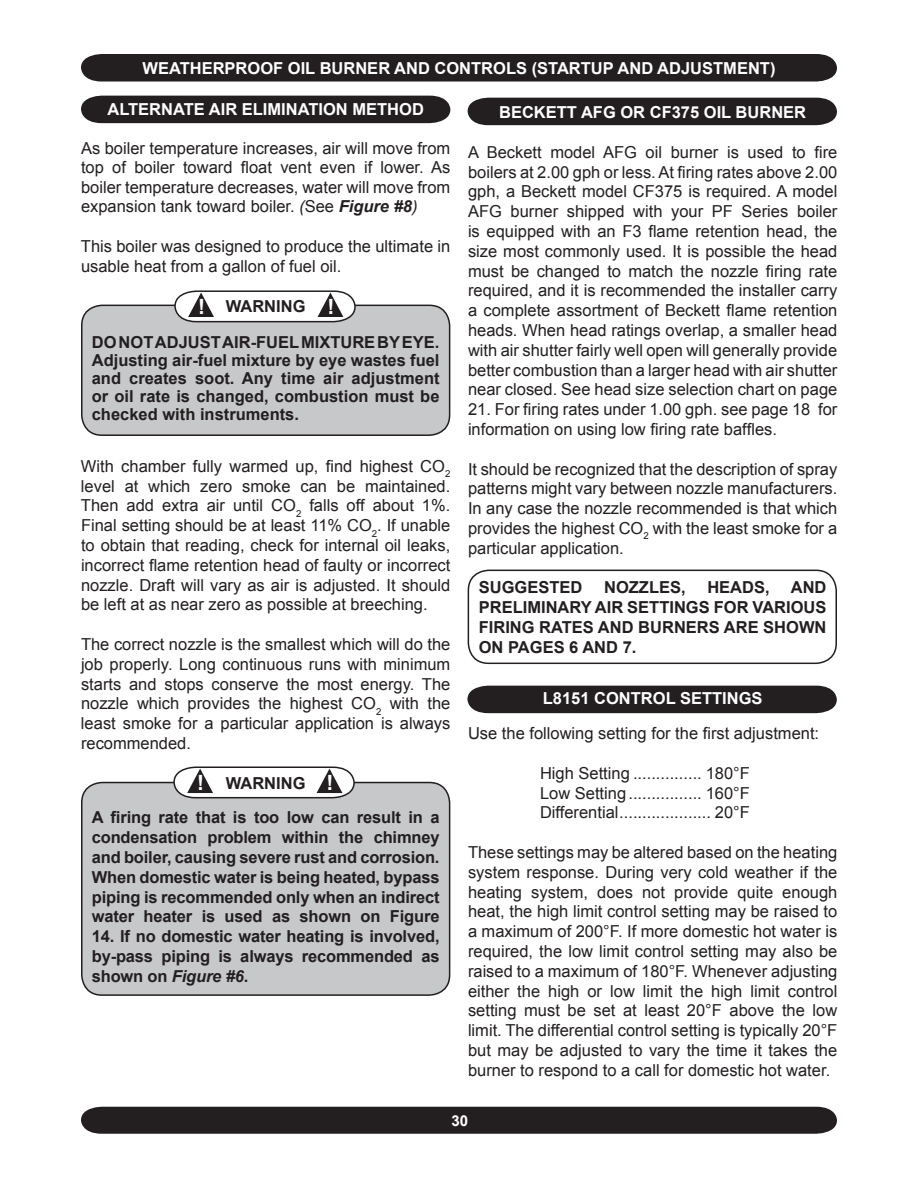
<style>
.page{position:relative;width:918px;height:1188px;background:#fff}
.page>*{position:absolute;margin:0;border:0;box-sizing:border-box;transform-origin:0 0}
.t1{font:700 21px "Arial";color:#fff}
.t2{font:16.5px/19.8px "Arial";color:#231f20;text-align:justify}
.t3{font:700 16.5px/19.8px "Arial";color:#231f20;text-align:justify}
.t4{font:700 16.5px "Arial";color:#fff}
.t5{font:700 15px "Arial";color:#fff}
.s1{font-style:italic}
.s2{font-weight:700;font-style:italic}
</style>
<div class="page">
<div style="left:81px;top:1106px;width:756px;height:27px;background:#231f20"></div>
<div style="left:467px;top:685px;width:370px;height:27px;background:#231f20"></div>
<div style="left:81px;top:781px;width:370px;height:214px;background:#c7c8ca"></div>
<div style="left:81px;top:304px;width:370px;height:131px;background:#c7c8ca"></div>
<div style="left:467px;top:97px;width:370px;height:27px;background:#231f20"></div>
<svg style="left:467px;top:569px;width:370px;height:94px"></svg>
<div style="left:81px;top:54px;width:756px;height:27px;background:#231f20"></div>
<svg style="left:174px;top:290px;width:183px;height:32px"></svg>
<svg style="left:173px;top:766px;width:183px;height:32px"></svg>
<div style="left:81px;top:95px;width:370px;height:27px;background:#231f20"></div>
<p class="t4" style="left:142px;top:57px;width:635px">WEATHERPROOF OIL BURNER AND CONTROLS (STARTUP AND ADJUSTMENT)</p>
<p class="t4" style="left:107px;top:98px;width:318px">ALTERNATE AIR ELIMINATION METHOD</p>
<p class="t2" style="left:81px;top:138px;width:371px">As boiler temperature increases, air will move from top of boiler toward float vent even if lower. As boiler temperature decreases, water will move from expansion tank toward boiler. <span class="s1">(</span>See <span class="s2">Figure #8</span><span class="s1">)</span></p>
<p class="t2" style="left:81px;top:236px;width:371px">This boiler was designed to produce the ultimate in usable heat from a gallon of fuel oil.</p>
<p class="t3" style="left:92px;top:289px;width:349px;line-height:36px;text-align:center">WARNING<br>DO NOT ADJUST AIR-FUEL MIXTURE BY EYE.</p>
<p class="t3" style="left:92px;top:352px;width:349px;line-height:18px">Adjusting air-fuel mixture by eye wastes fuel and creates soot. Any time air adjustment or oil rate is changed, combustion must be checked with instruments.</p>
<p class="t2" style="left:81px;top:456px;width:371px">With chamber fully warmed up, find highest CO<sub>2 </sub>level at which zero smoke can be maintained.<br>Then add extra air until CO<sub>2</sub> falls off about 1%.<br>Final setting should be at least 11% CO<sub>2</sub>. If unable to obtain that reading, check for internal oil leaks, incorrect flame retention head of faulty or incorrect nozzle. Draft will vary as air is adjusted. It should be left at as near zero as possible at breeching.</p>
<p class="t2" style="left:81px;top:634px;width:371px">The correct nozzle is the smallest which will do the job properly. Long continuous runs with minimum starts and stops conserve the most energy. The nozzle which provides the highest CO<sub>2</sub> with the least smoke for a particular application is always recommended.</p>
<p class="t3" style="left:92px;top:766px;width:349px;line-height:34.8px;text-align:center">WARNING<br>A firing rate that is too low can result in a</p>
<p class="t3" style="left:92px;top:828px;width:349px">condensation problem within the chimney and boiler, causing severe rust and corrosion.<br>When domestic water is being heated, bypass piping is recommended only when an indirect water heater is used as shown on Figure</p>
<p class="t3" style="left:92px;top:927px;width:349px">14. If no domestic water heating is involved, by-pass piping is always recommended as shown on <span class="s1">Figure #6</span>.</p>
<p class="t1" style="left:198px;top:293px;width:8px">!</p>
<p class="t1" style="left:327px;top:293px;width:8px">!</p>
<p class="t1" style="left:197px;top:769px;width:8px">!</p>
<p class="t1" style="left:326px;top:769px;width:8px">!</p>
<p class="t4" style="left:499px;top:101px;width:309px">BECKETT AFG OR CF375 OIL BURNER</p>
<p class="t2" style="left:468px;top:142px;width:371px">A Beckett model AFG oil burner is used to fire boilers at 2.00 gph or less. At firing rates above 2.00 gph, a Beckett model CF375 is required. A model AFG burner shipped with your PF Series boiler is equipped with an F3 flame retention head, the size most commonly used. It is possible the head must be changed to match the nozzle firing rate required, and it is recommended the installer carry a complete assortment of Beckett flame retention heads. When head ratings overlap, a smaller head with air shutter fairly well open will generally provide better combustion than a larger head with air shutter near closed. See head size selection chart on page</p>
<p class="t2" style="left:468px;top:400px;width:371px">21. For firing rates under 1.00 gph. see page 18 for information on using low firing rate baffles.</p>
<p class="t2" style="left:468px;top:459px;width:371px">It should be recognized that the description of spray patterns might vary between nozzle manufacturers.<br>In any case the nozzle recommended is that which provides the highest CO<sub>2</sub> with the least smoke for a particular application.</p>
<p class="t3" style="left:479px;top:578px;width:105px">SUGGESTED</p>
<p class="t3" style="left:604px;top:578px;width:83px">NOZZLES,</p>
<p class="t3" style="left:707px;top:578px;width:64px">HEADS,</p>
<p class="t3" style="left:479px;top:578px;width:349px;text-indent:312px">AND PRELIMINARY AIR SETTINGS FOR VARIOUS FIRING RATES AND BURNERS ARE SHOWN ON PAGES 6 AND 7.</p>
<p class="t4" style="left:543px;top:688px;width:221px">L8151 CONTROL SETTINGS</p>
<p class="t2" style="left:468px;top:724px;width:353px">Use the following setting for the first adjustment:</p>
<p class="t2" style="left:540px;top:763px;width:211px">High Setting ............... 180°F Low Setting ................ 160°F Differential .................... 20°F</p>
<p class="t2" style="left:468px;top:842px;width:371px">These settings may be altered based on the heating system response. During very cold weather if the heating system, does not provide quite enough heat, the high limit control setting may be raised to a maximum of 200°F. If more domestic hot water is required, the low limit control setting may also be raised to a maximum of 180°F. Whenever adjusting either the high or low limit the high limit control setting must be set at least 20°F above the low limit. The differential control setting is typically 20°F but may be adjusted to vary the time it takes the burner to respond to a call for domestic hot water.</p>
<p class="t5" style="left:451px;top:1111px;width:18px">30</p>
</div>
